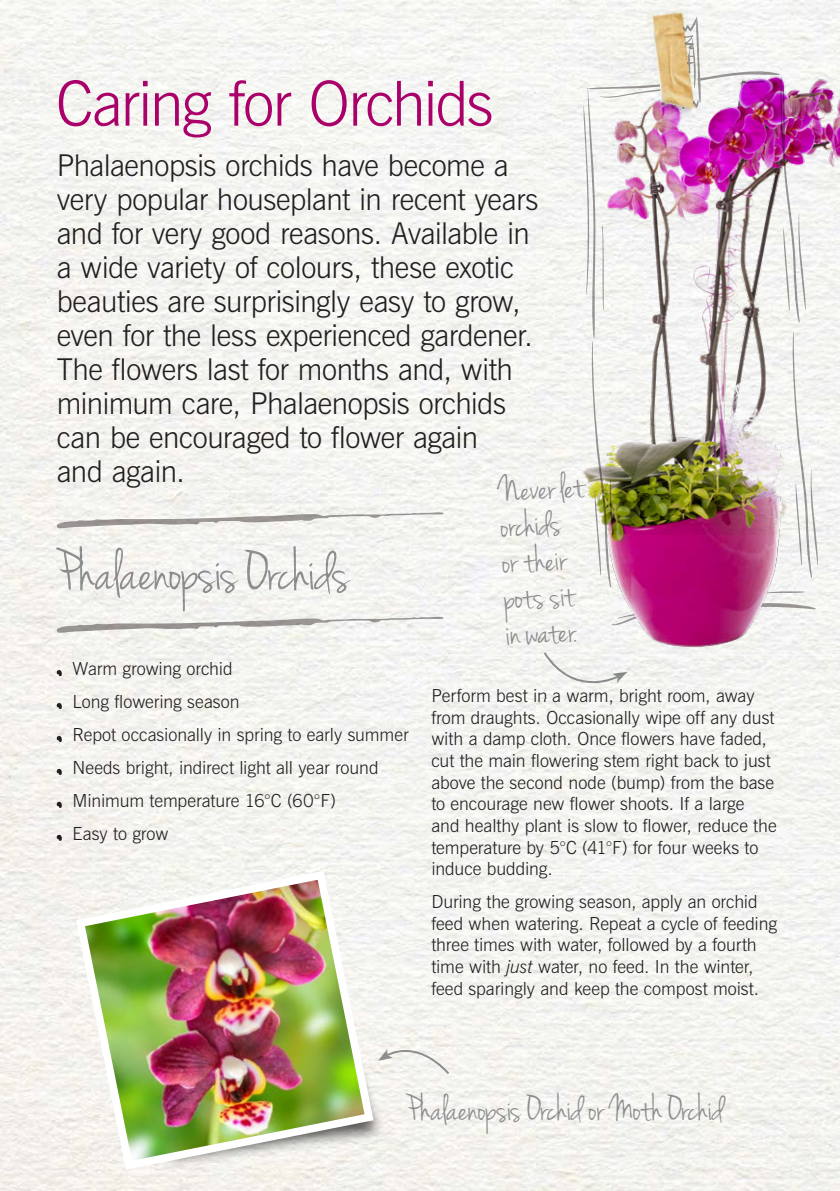
<style>
.page{position:relative;width:840px;height:1191px;background:#fff}
.page>*{position:absolute;margin:0;border:0;box-sizing:border-box;transform-origin:0 0}
.t1{font:300 62px "News Gothic BT";letter-spacing:-.03em;color:#aa006a}
.t2{font:60px "Jenna Sue";letter-spacing:-.005em;color:#939598}
.t3{font:38px/36px "Jenna Sue";letter-spacing:-.005em;color:#939598}
.t4{font:300 30px/34px "News Gothic BT";letter-spacing:-.015em;color:#231f20}
.Paragraph_Style_1{font:300 18px/21.6px "News Gothic BT";color:#231f20}
.s1{font-style:italic}
</style>
<div class="page">
<img style="left:0;top:0;width:839px;height:1191px">
<hr style="left:431px;top:654px;width:408px;height:1px;background:#fff">
<hr style="left:431px;top:873px;width:408px;height:1px;background:#fff">
<svg style="left:57px;top:670px;width:5px;height:6px"></svg>
<svg style="left:57px;top:702px;width:5px;height:7px"></svg>
<svg style="left:57px;top:735px;width:5px;height:7px"></svg>
<svg style="left:57px;top:768px;width:5px;height:7px"></svg>
<svg style="left:57px;top:801px;width:5px;height:7px"></svg>
<svg style="left:57px;top:834px;width:5px;height:7px"></svg>
<svg style="left:56px;top:616px;width:387px;height:17px"></svg>
<svg style="left:56px;top:512px;width:387px;height:16px"></svg>
<svg style="left:583px;top:17px;width:234px;height:29px"></svg>
<svg style="left:541px;top:650px;width:86px;height:45px"></svg>
<img style="left:581px;top:46px;width:258px;height:489px">
<img style="left:581px;top:535px;width:258px;height:133px">
<img style="left:646px;top:8px;width:54px;height:115px">
<img style="left:651px;top:14px;width:43px;height:94px">
<div style="left:158px;top:1051px;width:227px;height:119px;background:#231f20;opacity:.75"></div>
<img style="left:71px;top:866px;width:307px;height:308px">
<svg style="left:378px;top:1037px;width:73px;height:39px"></svg>
<p class="t1" style="left:56px;top:66px;width:438px">Caring for Orchids</p>
<p class="t4" style="left:57px;top:148px;width:483px">Phalaenopsis orchids have become a very popular houseplant in recent years and for very good reasons. Available in a wide variety of colours, these exotic beauties are surprisingly easy to grow, even for the less experienced gardener.<br>The flowers last for months and, with minimum care, Phalaenopsis orchids can be encouraged to flower again<br>and again.</p>
<h3 class="t3" style="left:497px;top:474px;width:87px;rotate:-3deg">Never let orchids<br>or their pots sit in water.</h3>
<h2 class="t2" style="left:57px;top:537px;width:293px">Phalaenopsis Orchids</h2>
<p class="Paragraph_Style_1" style="left:73px;top:658px;width:161px">Warm growing orchid</p>
<p class="Paragraph_Style_1" style="left:73px;top:691px;width:168px">Long flowering season</p>
<p class="Paragraph_Style_1" style="left:73px;top:724px;width:337px">Repot occasionally in spring to early summer</p>
<p class="Paragraph_Style_1" style="left:73px;top:757px;width:307px">Needs bright, indirect light all year round</p>
<p class="Paragraph_Style_1" style="left:73px;top:790px;width:265px">Minimum temperature 16°C (60°F)</p>
<p class="Paragraph_Style_1" style="left:73px;top:823px;width:97px">Easy to grow</p>
<p class="Paragraph_Style_1" style="left:431px;top:685px;width:346px">Perform best in a warm, bright room, away from draughts. Occasionally wipe off any dust with a damp cloth. Once flowers have faded, cut the main flowering stem right back to just above the second node (bump) from the base to encourage new flower shoots. If a large and healthy plant is slow to flower, reduce the temperature by 5°C (41°F) for four weeks to induce budding.</p>
<p class="Paragraph_Style_1" style="left:431px;top:890px;width:347px">During the growing season, apply an orchid feed when watering. Repeat a cycle of feeding three times with water, followed by a fourth time with <span class="s1">just</span> water, no feed. In the winter, feed sparingly and keep the compost moist.</p>
<h3 class="t3" style="left:406px;top:1092px;width:319px">Phalaenopsis Orchid or Moth Orchid</h3>
</div>
